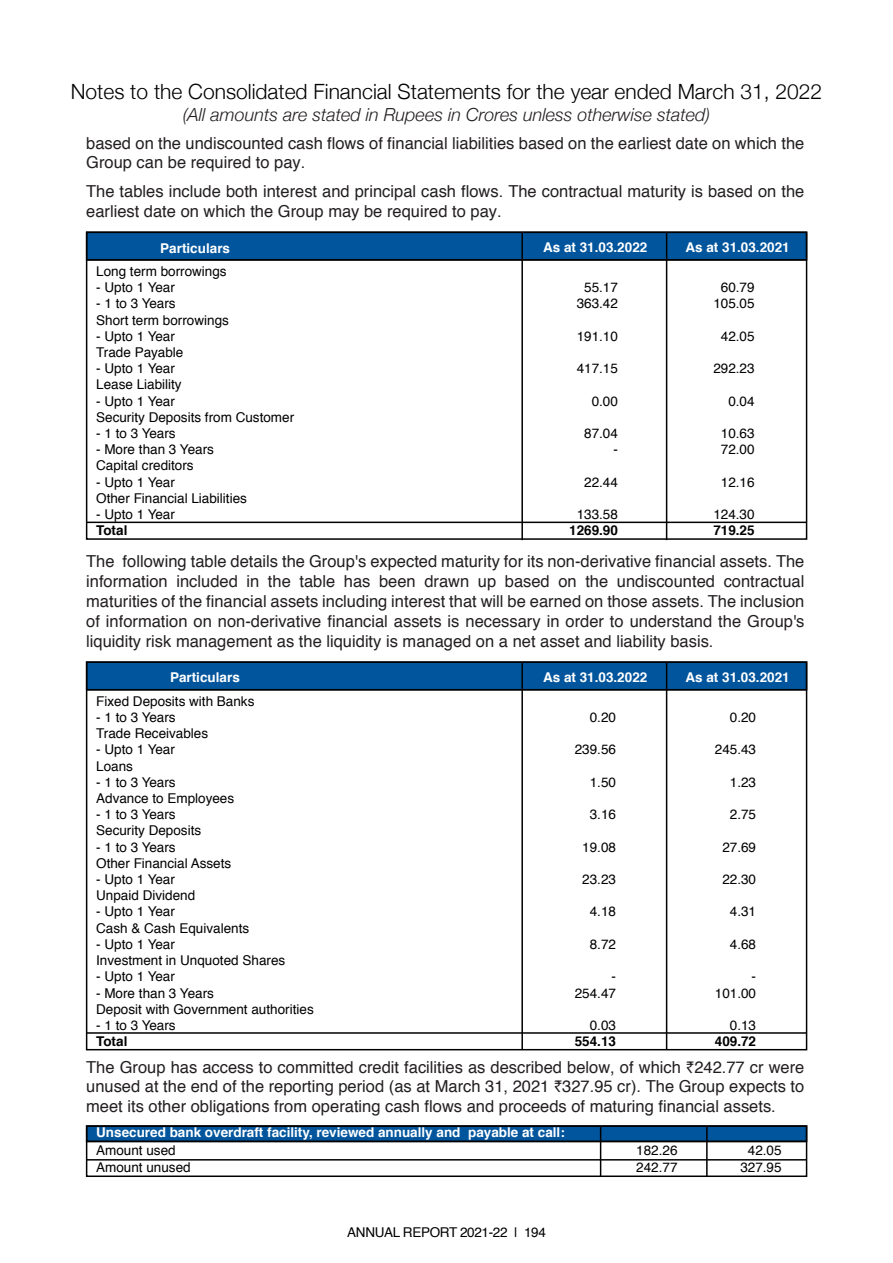
<style>
.page{position:relative;width:893px;height:1263px;background:#fff}
.page>*{position:absolute;margin:0;border:0;box-sizing:border-box;transform-origin:0 0}
.t1{font:300 21px "Helvetica Neue";color:#000}
.t2{font:italic 300 18px "Helvetica Neue";color:#231f20}
.t3{font:16.5px/19.8px "Helvetica";color:#231f20;text-align:justify}
.t4{font:13.5px/16.2px "Helvetica";color:#000}
.t5{font:700 13.5px "Helvetica";color:#fff}
.t6{font:700 13.5px "Helvetica";color:#000}
.t7{font:13.5px "Helvetica";letter-spacing:-.025em;color:#000}
.s1{font-family:"Rupee"}
</style>
<div class="page">
<div style="left:86px;top:232px;width:721px;height:29px;background:#00559d"></div>
<hr style="left:87px;top:259px;width:720px;height:2px;background:#000">
<hr style="left:87px;top:522px;width:720px;height:1px;background:#000">
<div style="left:86px;top:232px;width:721px;height:308px;border:2px solid #000"></div>
<hr style="left:666px;top:233px;width:1px;height:307px;background:#000">
<hr style="left:521px;top:233px;width:2px;height:307px;background:#000">
<div style="left:86px;top:661px;width:721px;height:29px;background:#00559d"></div>
<hr style="left:87px;top:689px;width:720px;height:1px;background:#000">
<hr style="left:87px;top:1032px;width:720px;height:2px;background:#000">
<div style="left:86px;top:661px;width:721px;height:389px;border:2px solid #000"></div>
<hr style="left:666px;top:663px;width:1px;height:386px;background:#000">
<hr style="left:521px;top:663px;width:2px;height:386px;background:#000">
<div style="left:86px;top:1125px;width:721px;height:17px;background:#00559d"></div>
<hr style="left:87px;top:1159px;width:720px;height:1px;background:#000">
<hr style="left:87px;top:1141px;width:720px;height:1px;background:#000">
<div style="left:86px;top:1125px;width:721px;height:52px;border:2px solid #000"></div>
<hr style="left:600px;top:1126px;width:1px;height:51px;background:#000">
<hr style="left:706px;top:1126px;width:2px;height:51px;background:#000">
<p class="t1" style="left:71px;top:75px;width:753px">Notes to the Consolidated Financial Statements for the year ended March 31, 2022</p>
<p class="t2" style="left:183px;top:100px;width:529px">(All amounts are stated in Rupees in Crores unless otherwise stated)</p>
<p class="t3" style="left:86px;top:133px;width:720px">based on the undiscounted cash flows of financial liabilities based on the earliest date on which the<br>Group can be required to pay.</p>
<p class="t3" style="left:86px;top:182px;width:720px">The tables include both interest and principal cash flows. The contractual maturity is based on the earliest date on which the Group may be required to pay.</p>
<p class="t5" style="left:160px;top:237px;width:71px">Particulars</p>
<p class="t4" style="left:96px;top:264px;width:132px">Long term borrowings</p>
<p class="t4" style="left:96px;top:280px;width:80px">- Upto 1 Year</p>
<p class="t4" style="left:96px;top:296px;width:134px">- 1 to 3 Years<br>Short term borrowings</p>
<p class="t4" style="left:96px;top:328px;width:89px">- Upto 1 Year<br>Trade Payable</p>
<p class="t4" style="left:96px;top:361px;width:87px">- Upto 1 Year<br>Lease Liability</p>
<p class="t4" style="left:96px;top:393px;width:200px">- Upto 1 Year<br>Security Deposits from Customer</p>
<p class="t4" style="left:96px;top:426px;width:81px">- 1 to 3 Years</p>
<p class="t4" style="left:96px;top:442px;width:119px">- More than 3 Years<br>Capital creditors</p>
<p class="t4" style="left:96px;top:474px;width:152px">- Upto 1 Year<br>Other Financial Liabilities</p>
<p class="t4" style="left:96px;top:507px;width:80px">- Upto 1 Year</p>
<p class="t6" style="left:96px;top:520px;width:33px">Total</p>
<p class="t5" style="left:543px;top:236px;width:106px">As at 31.03.2022</p>
<p class="t5" style="left:685px;top:236px;width:106px">As at 31.03.2021</p>
<p class="t4" style="left:577px;top:280px;width:43px;text-align:center">55.17<br>363.42</p>
<p class="t4" style="left:577px;top:328px;width:43px">191.10</p>
<p class="t4" style="left:577px;top:361px;width:43px">417.15</p>
<p class="t4" style="left:592px;top:393px;width:28px">0.00</p>
<p class="t4" style="left:584px;top:426px;width:35px;text-align:right">87.04 -</p>
<p class="t4" style="left:584px;top:474px;width:35px">22.44</p>
<p class="t4" style="left:577px;top:507px;width:43px">133.58</p>
<p class="t6" style="left:569px;top:520px;width:50px">1269.90</p>
<p class="t4" style="left:713px;top:280px;width:43px;text-align:center">60.79<br>105.05</p>
<p class="t4" style="left:721px;top:328px;width:35px">42.05</p>
<p class="t4" style="left:713px;top:361px;width:43px">292.23</p>
<p class="t4" style="left:728px;top:393px;width:28px">0.04</p>
<p class="t4" style="left:721px;top:426px;width:35px">10.63<br>72.00</p>
<p class="t4" style="left:721px;top:474px;width:35px">12.16</p>
<p class="t4" style="left:713px;top:507px;width:43px">124.30</p>
<p class="t6" style="left:713px;top:520px;width:43px">719.25</p>
<p class="t3" style="left:86px;top:552px;width:720px">The following table details the Group's expected maturity for its non-derivative financial assets. The information included in the table has been drawn up based on the undiscounted contractual maturities of the financial assets including interest that will be earned on those assets. The inclusion of information on non-derivative financial assets is necessary in order to understand the Group's liquidity risk management as the liquidity is managed on a net asset and liability basis.</p>
<p class="t5" style="left:170px;top:666px;width:71px">Particulars</p>
<p class="t4" style="left:96px;top:693px;width:160px">Fixed Deposits with Banks</p>
<p class="t4" style="left:96px;top:710px;width:114px">- 1 to 3 Years<br>Trade Receivables</p>
<p class="t4" style="left:96px;top:742px;width:80px">- Upto 1 Year<br>Loans</p>
<p class="t4" style="left:96px;top:774px;width:140px">- 1 to 3 Years<br>Advance to Employees</p>
<p class="t4" style="left:96px;top:807px;width:107px">- 1 to 3 Years<br>Security Deposits</p>
<p class="t4" style="left:96px;top:839px;width:137px">- 1 to 3 Years<br>Other Financial Assets</p>
<p class="t4" style="left:96px;top:872px;width:101px">- Upto 1 Year<br>Unpaid Dividend</p>
<p class="t4" style="left:96px;top:904px;width:155px">- Upto 1 Year<br>Cash &amp; Cash Equivalents</p>
<p class="t4" style="left:96px;top:936px;width:191px">- Upto 1 Year<br>Investment in Unquoted Shares</p>
<p class="t4" style="left:96px;top:969px;width:80px">- Upto 1 Year</p>
<p class="t4" style="left:96px;top:985px;width:219px">- More than 3 Years<br>Deposit with Government authorities</p>
<p class="t4" style="left:96px;top:1017px;width:81px">- 1 to 3 Years</p>
<p class="t6" style="left:96px;top:1030px;width:33px">Total</p>
<p class="t5" style="left:543px;top:666px;width:106px">As at 31.03.2022</p>
<p class="t5" style="left:685px;top:666px;width:106px">As at 31.03.2021</p>
<p class="t4" style="left:590px;top:710px;width:28px">0.20</p>
<p class="t4" style="left:575px;top:742px;width:43px">239.56</p>
<p class="t4" style="left:590px;top:774px;width:28px">1.50</p>
<p class="t4" style="left:590px;top:807px;width:28px">3.16</p>
<p class="t4" style="left:582px;top:839px;width:35px">19.08</p>
<p class="t4" style="left:582px;top:872px;width:35px">23.23</p>
<p class="t4" style="left:590px;top:904px;width:28px">4.18</p>
<p class="t4" style="left:590px;top:936px;width:28px">8.72</p>
<p class="t4" style="left:575px;top:969px;width:43px;text-align:right">-<br>254.47</p>
<p class="t4" style="left:590px;top:1017px;width:28px">0.03</p>
<p class="t6" style="left:575px;top:1030px;width:43px">554.13</p>
<p class="t4" style="left:730px;top:710px;width:28px">0.20</p>
<p class="t4" style="left:715px;top:742px;width:43px">245.43</p>
<p class="t4" style="left:730px;top:774px;width:28px">1.23</p>
<p class="t4" style="left:730px;top:807px;width:28px">2.75</p>
<p class="t4" style="left:722px;top:839px;width:35px">27.69</p>
<p class="t4" style="left:722px;top:872px;width:35px">22.30</p>
<p class="t4" style="left:730px;top:904px;width:28px">4.31</p>
<p class="t4" style="left:730px;top:936px;width:28px">4.68</p>
<p class="t4" style="left:715px;top:969px;width:43px;text-align:right">-<br>101.00</p>
<p class="t4" style="left:730px;top:1017px;width:28px">0.13</p>
<p class="t6" style="left:715px;top:1030px;width:43px">409.72</p>
<p class="t3" style="left:86px;top:1057px;width:720px">The Group has access to committed credit facilities as described below, of which <span class="s1">`</span>242.77 cr were unused at the end of the reporting period (as at March 31, 2021 <span class="s1">`</span>327.95 cr). The Group expects to meet its other obligations from operating cash flows and proceeds of maturing financial assets.</p>
<p class="t5" style="left:96px;top:1122px;width:470px">Unsecured bank overdraft facility, reviewed annually and payable at call:</p>
<p class="t4" style="left:96px;top:1143px;width:96px">Amount used<br>Amount unused</p>
<p class="t7" style="left:347px;top:1222px;width:200px">ANNUAL REPORT 2021-22 | 194</p>
<p class="t4" style="left:636px;top:1143px;width:43px">182.26<br>242.77</p>
<p class="t4" style="left:740px;top:1143px;width:43px;text-align:center">42.05<br>327.95</p>
</div>
